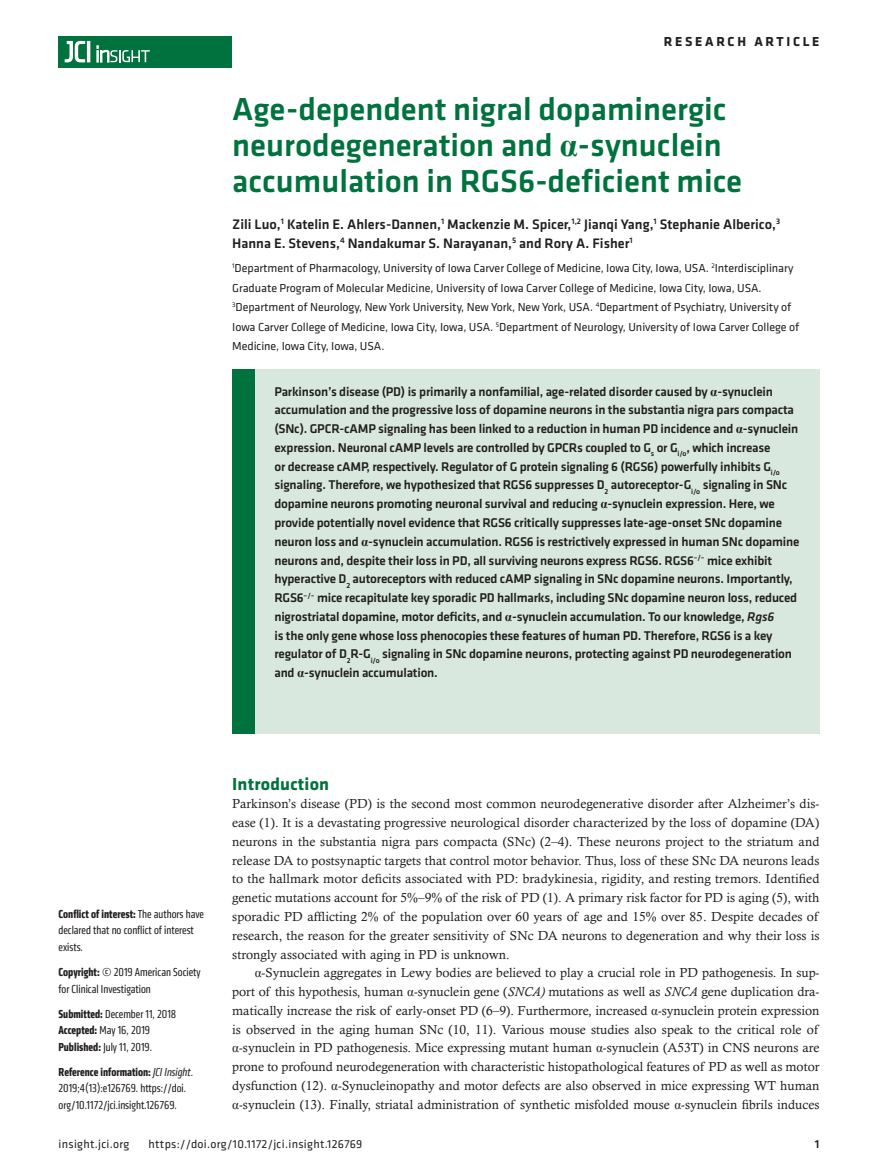
<style>
.page{position:relative;width:878px;height:1175px;background:#fff}
.page>*{position:absolute;margin:0;border:0;box-sizing:border-box;transform-origin:0 0}
.t1{font:500 33px/36px "Klavika Basic";color:#00723e}
.t2{font:700 18px "Klavika";letter-spacing:.01em;color:#00723e}
.t3{font:500 14.25px/19.5px "Klavika Basic";color:#231f20}
.t4{font:700 13.5px "Klavika Basic";letter-spacing:.2em;color:#231f20}
.t5{font:13.2px/18.8px "Calisto MT Std";color:#231f20;text-align:justify}
.t6{font:500 13.2px/18.8px "Klavika Basic";letter-spacing:-.015em;color:#231f20}
.t7{font:12px/19.5px "Klavika";letter-spacing:-.005em;color:#231f20}
.t8{font:condensed 12px/16.5px "Klavika";color:#231f20}
.t9{font:12px "Klavika Basic";letter-spacing:.025em;color:#231f20}
.t10{font:500 12px "Klavika Basic";color:#231f20}
.s1{font-family:"Times New Roman";font-weight:700}
.s2{font-style:italic}
.s3{font-weight:700}
.s4{font-family:"Times New Roman"}
</style>
<div class="page">
<div style="left:59px;top:36px;width:173px;height:31px;background:#00723e"></div>
<hr style="left:87px;top:41px;width:3px;height:21px;background:#fff">
<svg style="left:64px;top:41px;width:21px;height:22px"></svg>
<svg style="left:97px;top:46px;width:53px;height:16px"></svg>
<div style="left:232px;top:369px;width:587px;height:364px;background:#d8e8df"></div>
<div style="left:232px;top:369px;width:22px;height:364px;background:#00723e"></div>
<p class="t4" style="left:663px;top:32px;width:157px">RESEARCH ARTICLE</p>
<h1 class="t1" style="left:232px;top:91px;width:511px">Age-dependent nigral dopaminergic neurodegeneration and <span class="s1">α</span>-synuclein accumulation in RGS6-deficient mice</h1>
<p class="t3" style="left:232px;top:214px;width:549px">Zili Luo,<sup>1</sup> Katelin E. Ahlers-Dannen,<sup>1</sup> Mackenzie M. Spicer,<sup>1,2</sup> Jianqi Yang,<sup>1</sup> Stephanie Alberico,<sup>3<br></sup>Hanna E. Stevens,<sup>4</sup> Nandakumar S. Narayanan,<sup>5</sup> and Rory A. Fisher<sup>1</sup></p>
<p class="t7" style="left:232px;top:258px;width:568px"><sup>1</sup>Department of Pharmacology, University of Iowa Carver College of Medicine, Iowa City, Iowa, USA. <sup>2</sup>Interdisciplinary Graduate Program of Molecular Medicine, University of Iowa Carver College of Medicine, Iowa City, Iowa, USA.<br><sup>3</sup>Department of Neurology, New York University, New York, New York, USA. <sup>4</sup>Department of Psychiatry, University of Iowa Carver College of Medicine, Iowa City, Iowa, USA. <sup>5</sup>Department of Neurology, University of Iowa Carver College of Medicine, Iowa City, Iowa, USA.</p>
<p class="t6" style="left:274px;top:381px;width:526px">Parkinson’s disease (PD) is primarily a nonfamilial, age-related disorder caused by <span class="s1">α</span>-synuclein accumulation and the progressive loss of dopamine neurons in the substantia nigra pars compacta (SNc). GPCR-cAMP signaling has been linked to a reduction in human PD incidence and <span class="s1">α</span>-synuclein expression. Neuronal cAMP levels are controlled by GPCRs coupled to G<sub>s</sub> or G<sub>i/o</sub>, which increase<br>or decrease cAMP, respectively. Regulator of G protein signaling 6 (RGS6) powerfully inhibits G<sub>i/o </sub>signaling. Therefore, we hypothesized that RGS6 suppresses D<sub>2</sub> autoreceptor-G<sub>i/o</sub> signaling in SNc dopamine neurons promoting neuronal survival and reducing <span class="s1">α</span>-synuclein expression. Here, we provide potentially novel evidence that RGS6 critically suppresses late-age-onset SNc dopamine neuron loss and <span class="s1">α</span>-synuclein accumulation. RGS6 is restrictively expressed in human SNc dopamine neurons and, despite their loss in PD, all surviving neurons express RGS6. RGS6<sup>–/–</sup> mice exhibit hyperactive D<sub>2</sub> autoreceptors with reduced cAMP signaling in SNc dopamine neurons. Importantly, RGS6<sup>–/–</sup> mice recapitulate key sporadic PD hallmarks, including SNc dopamine neuron loss, reduced nigrostriatal dopamine, motor deficits, and <span class="s1">α</span>-synuclein accumulation. To our knowledge, <span class="s2">Rgs6<br></span>is the only gene whose loss phenocopies these features of human PD. Therefore, RGS6 is a key regulator of D<sub>2</sub>R-G<sub>i/o</sub> signaling in SNc dopamine neurons, protecting against PD neurodegeneration and <span class="s1">α</span>-synuclein accumulation.</p>
<p class="t8" style="left:59px;top:905px;width:147px"><span class="s3">Conflict of interest:</span> The authors have declared that no conflict of interest exists.</p>
<p class="t8" style="left:59px;top:963px;width:144px"><span class="s3">Copyright:</span> © 2019 American Society for Clinical Investigation</p>
<p class="t8" style="left:59px;top:1005px;width:119px"><span class="s3">Submitted:</span> December 11, 2018<br><span class="s3">Accepted:</span> May 16, 2019<br><span class="s3">Published:</span> July 11, 2019.</p>
<p class="t8" style="left:59px;top:1063px;width:136px"><span class="s3">Reference information:</span> <span class="s2">JCI Insight</span>.<br>2019;4(13):e126769. https://doi. org/10.1172/jci.insight.126769.</p>
<h2 class="t2" style="left:232px;top:770px;width:98px">Introduction</h2>
<p class="t5" style="left:232px;top:794px;width:588px">Parkinson’s disease (PD) is the second most common neurodegenerative disorder after Alzheimer’s dis&shy;ease (1). It is a devastating progressive neurological disorder characterized by the loss of dopamine (DA) neurons in the substantia nigra pars compacta (SNc) (2–4). These neurons project to the striatum and release DA to postsynaptic targets that control motor behavior. Thus, loss of these SNc DA neurons leads to the hallmark motor deficits associated with PD: bradykinesia, rigidity, and resting tremors. Identified genetic mutations account for 5%–9% of the risk of PD (1). A primary risk factor for PD is aging (5), with sporadic PD afflicting 2% of the population over 60 years of age and 15% over 85. Despite decades of research, the reason for the greater sensitivity of SNc DA neurons to degeneration and why their loss is strongly associated with aging in PD is unknown.</p>
<p class="t5" style="left:232px;top:963px;width:588px;text-indent:22px"><span class="s4">α</span>-Synuclein aggregates in Lewy bodies are believed to play a crucial role in PD pathogenesis. In sup&shy;port of this hypothesis, human <span class="s4">α</span>-synuclein gene (<span class="s2">SNCA)</span> mutations as well as <span class="s2">SNCA</span> gene duplication dra&shy;matically increase the risk of early-onset PD (6–9). Furthermore, increased <span class="s4">α</span>-synuclein protein expression is observed in the aging human SNc (10, 11). Various mouse studies also speak to the critical role of <span class="s4">α</span>-synuclein in PD pathogenesis. Mice expressing mutant human <span class="s4">α</span>-synuclein (A53T) in CNS neurons are prone to profound neurodegeneration with characteristic histopathological features of PD as well as motor dysfunction (12). <span class="s4">α</span>-Synucleinopathy and motor defects are also observed in mice expressing WT human <span class="s4">α</span>-synuclein (13). Finally, striatal administration of synthetic misfolded mouse <span class="s4">α</span>-synuclein fibrils induces</p>
<p class="t9" style="left:58px;top:1135px;width:72px">insight.jci.org</p>
<p class="t9" style="left:148px;top:1135px;width:215px">https://doi.org/10.1172/jci.insight.126769</p>
<p class="t10" style="left:814px;top:1135px;width:6px">1</p>
</div>
